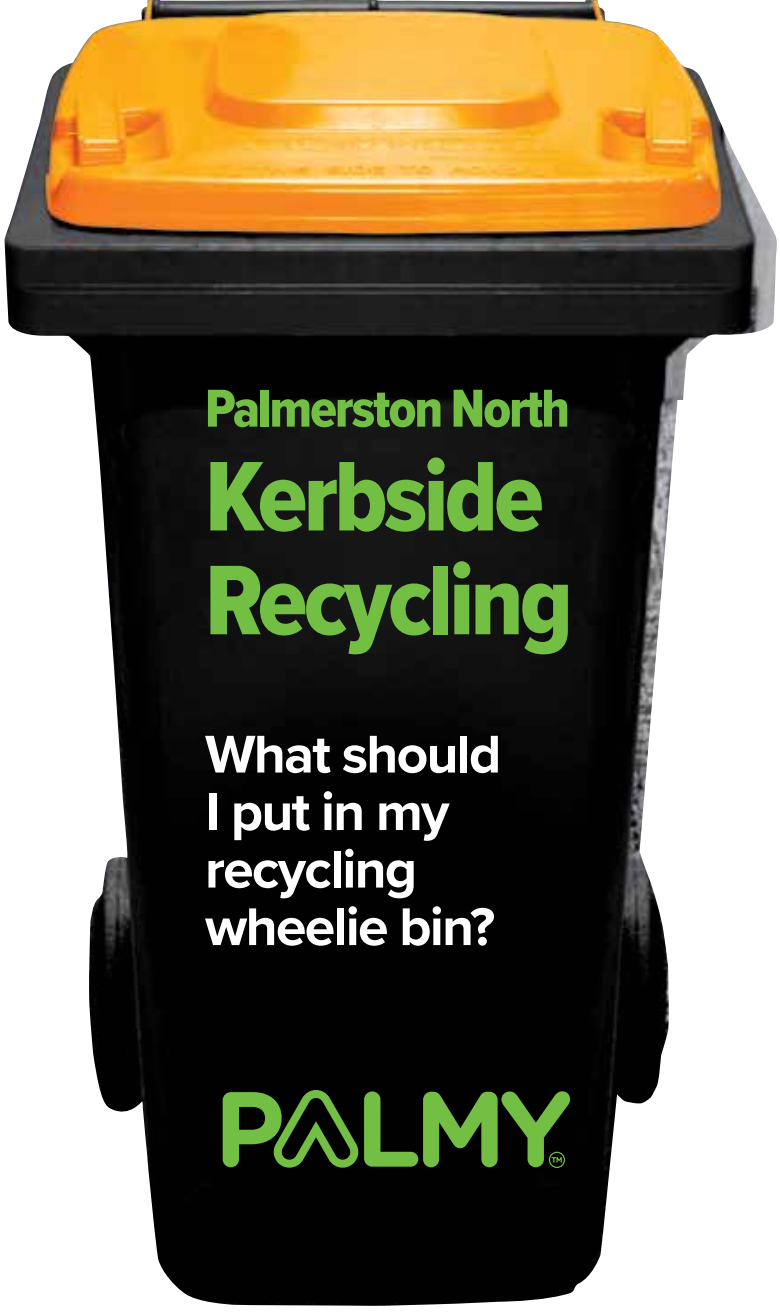
<style>
.page{position:relative;width:780px;height:1312px;background:#fff}
.page>*{position:absolute;margin:0;border:0;box-sizing:border-box;transform-origin:0 0}
.t1{font:102.5px/103.8px "Proxima Nova Cond Extrabld";letter-spacing:-.035em;color:#72bf44}
.t2{font:55.25px "Proxima Nova Cond Extrabld";letter-spacing:-.035em;color:#72bf44}
.t3{font:700 55px/57.5px "Proxima Nova";letter-spacing:-.03em;color:#fff}
</style>
<div class="page">
<img style="left:4px;top:0;width:773px;height:1305px">
<svg style="left:223px;top:1089px;width:347px;height:78px"></svg>
<p class="t2" style="left:205px;top:367px;width:366px">Palmerston North</p>
<h1 class="t1" style="left:205px;top:443px;width:369px">Kerbside<br>Recycling</h1>
<p class="t3" style="left:205px;top:724px;width:298px">What should<br>I put in my recycling wheelie bin?</p>
</div>
